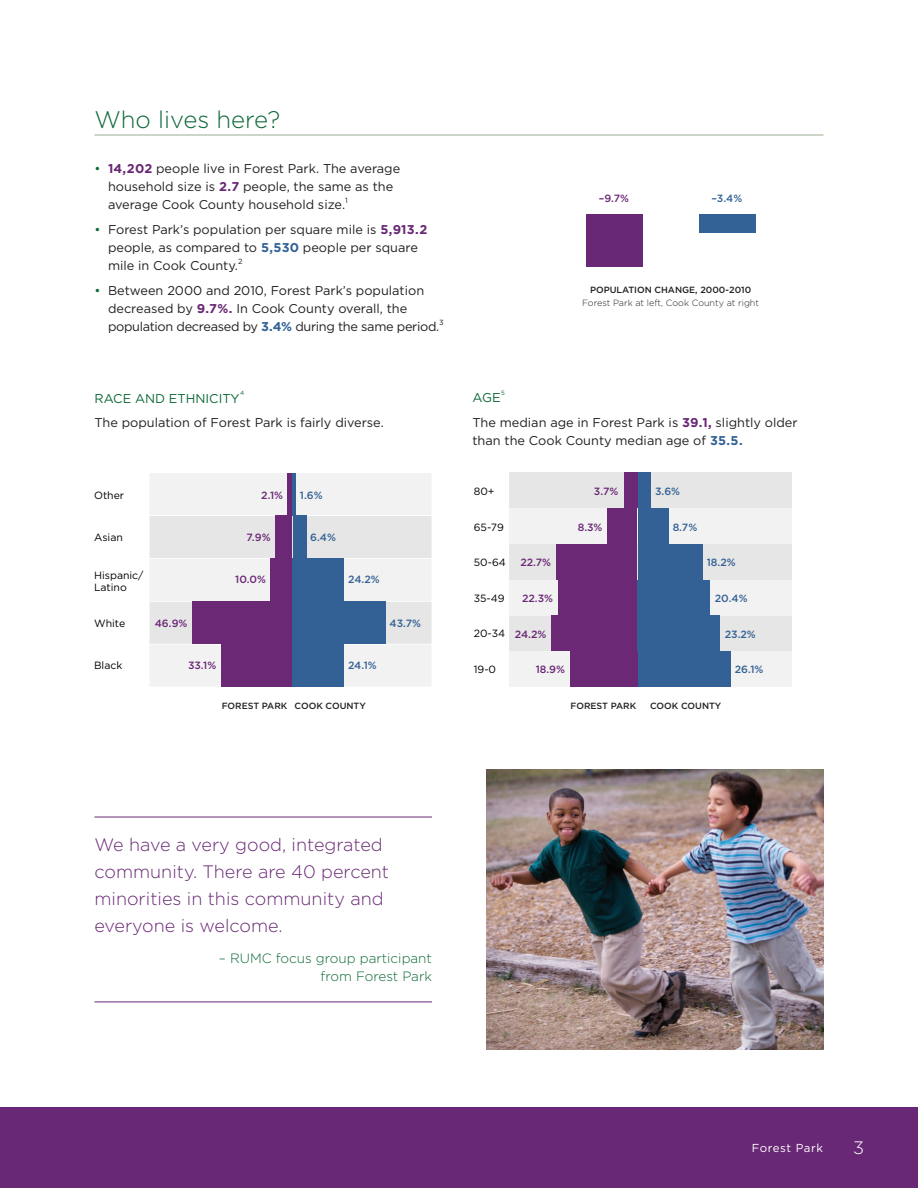
<style>
.page{position:relative;width:918px;height:1188px;background:#fff}
.page>*{position:absolute;margin:0;border:0;box-sizing:border-box;transform-origin:0 0}
.NEW_SECTION_TITLE{font:300 24px "Gotham";color:#0d6937}
.NEW_PULL_QUOTE-FP{font:300 18px/27px "Gotham";color:#692875}
.t1{font:300 18px "Gotham";color:#fff}
.NEW_QUOTE_SOURCE{font:300 13.5px/18px "Gotham";color:#0d6937;text-align:right}
.Body_Copy{font:12.75px/18px "Gotham";color:#231f20}
.A_Head{font:12.75px "Gotham";color:#0d6937}
.t2{font:11.55px "Gotham";letter-spacing:.045em;color:#fff}
.t3{font:10.5px/12px "Gotham";color:#000}
.t4{font:500 10.5px "Gotham";color:#6a2875}
.t5{font:500 10.5px "Gotham";color:#346195}
.B_Head{font:500 10.5px "Gotham";color:#692875}
.B_Head-2{font:500 10.5px "Gotham";color:#336296}
.GRAPH_LABEL{font:500 9px "Gotham";color:#231f20}
.GRAPH_SUB-LABEL{font:300 9px "Gotham";color:#231f20}
.t6{font:7.5px "Gotham";color:#231f20}
.A_Head-2{font:6.15px "Gotham";color:#0d6937}
.s1{color:#0d6937}
.s2{font-weight:700;color:#692875}
.s3{font-weight:700;color:#336296}
</style>
<div class="page">
<div style="left:0;top:1107px;width:918px;height:81px;background:#692875"></div>
<hr style="left:0;top:0;width:1px;height:243px;background:#95c0e6">
<hr style="left:94px;top:135px;width:730px;height:1px;background:#98ae95">
<hr style="left:94px;top:817px;width:338px;height:1px;background:#692875">
<hr style="left:94px;top:1002px;width:338px;height:1px;background:#692875">
<div style="left:510px;top:652px;width:282px;height:35px;background:#f2f2f2"></div>
<div style="left:510px;top:616px;width:282px;height:35px;background:#e6e6e6"></div>
<div style="left:510px;top:580px;width:282px;height:35px;background:#f2f2f2"></div>
<div style="left:510px;top:544px;width:282px;height:35px;background:#e6e6e6"></div>
<div style="left:510px;top:509px;width:282px;height:35px;background:#f2f2f2"></div>
<div style="left:510px;top:473px;width:282px;height:35px;background:#e6e6e6"></div>
<div style="left:570px;top:652px;width:67px;height:35px;background:#6a2875"></div>
<div style="left:551px;top:616px;width:86px;height:35px;background:#6a2875"></div>
<div style="left:558px;top:580px;width:79px;height:35px;background:#6a2875"></div>
<div style="left:557px;top:544px;width:80px;height:35px;background:#6a2875"></div>
<div style="left:608px;top:509px;width:29px;height:35px;background:#6a2875"></div>
<div style="left:624px;top:473px;width:13px;height:35px;background:#6a2875"></div>
<div style="left:638px;top:473px;width:13px;height:35px;background:#346195"></div>
<div style="left:638px;top:509px;width:31px;height:35px;background:#346195"></div>
<div style="left:638px;top:544px;width:64px;height:35px;background:#346195"></div>
<div style="left:638px;top:580px;width:72px;height:35px;background:#346195"></div>
<div style="left:638px;top:616px;width:82px;height:35px;background:#346195"></div>
<div style="left:638px;top:652px;width:92px;height:35px;background:#346195"></div>
<div style="left:150px;top:645px;width:282px;height:42px;background:#f2f2f2"></div>
<div style="left:150px;top:602px;width:282px;height:42px;background:#e6e6e6"></div>
<div style="left:150px;top:559px;width:282px;height:42px;background:#f2f2f2"></div>
<div style="left:150px;top:516px;width:282px;height:42px;background:#e6e6e6"></div>
<div style="left:150px;top:473px;width:282px;height:42px;background:#f2f2f2"></div>
<hr style="left:293px;top:473px;width:3px;height:42px;background:#346195">
<div style="left:293px;top:516px;width:13px;height:42px;background:#346195"></div>
<div style="left:293px;top:559px;width:51px;height:42px;background:#346195"></div>
<div style="left:293px;top:602px;width:93px;height:42px;background:#346195"></div>
<div style="left:293px;top:645px;width:51px;height:42px;background:#346195"></div>
<div style="left:287px;top:473px;width:5px;height:42px;background:#6a2875"></div>
<div style="left:275px;top:516px;width:17px;height:42px;background:#6a2875"></div>
<div style="left:271px;top:559px;width:21px;height:42px;background:#6a2875"></div>
<div style="left:192px;top:602px;width:100px;height:42px;background:#6a2875"></div>
<div style="left:221px;top:645px;width:71px;height:42px;background:#6a2875"></div>
<img style="left:486px;top:769px;width:338px;height:281px">
<div style="left:699px;top:214px;width:57px;height:18px;background:#336296"></div>
<div style="left:586px;top:214px;width:57px;height:52px;background:#692875"></div>
<p class="NEW_SECTION_TITLE" style="left:94px;top:107px;width:187px">Who lives here?</p>
<p class="Body_Copy" style="left:108px;top:159px;width:294px;text-indent:-14px"><span class="s1">•</span> <span class="s2">14,202</span> people live in Forest Park. The average household size is <span class="s2">2.7</span> people, the same as the average Cook County household size.</p>
<p class="t6" style="left:345px;top:197px;width:4px">1</p>
<p class="Body_Copy" style="left:108px;top:220px;width:321px;text-indent:-14px"><span class="s1">•</span> Forest Park’s population per square mile is <span class="s2">5,913.2 </span>people, as compared to <span class="s3">5,530</span> people per square mile in Cook County.</p>
<p class="t6" style="left:238px;top:257px;width:6px">2</p>
<p class="Body_Copy" style="left:108px;top:281px;width:333px;text-indent:-14px"><span class="s1">•</span> Between 2000 and 2010, Forest Park’s population decreased by <span class="s2">9.7%.</span> In Cook County overall, the population decreased by <span class="s3">3.4%</span> during the same period.</p>
<p class="t6" style="left:439px;top:318px;width:6px">3</p>
<p class="A_Head-2" style="left:240px;top:390px;width:6px">4</p>
<p class="Body_Copy" style="left:94px;top:414px;width:291px">The population of Forest Park is fairly diverse.</p>
<p class="A_Head" style="left:94px;top:391px;width:147px">RACE AND ETHNICITY</p>
<p class="B_Head" style="left:599px;top:193px;width:32px">–9.7%</p>
<p class="B_Head-2" style="left:711px;top:193px;width:32px">–3.4%</p>
<p class="GRAPH_LABEL" style="left:590px;top:285px;width:163px">POPULATION CHANGE, 2000-2010</p>
<p class="GRAPH_SUB-LABEL" style="left:582px;top:298px;width:178px">Forest Park at left, Cook County at right</p>
<p class="A_Head-2" style="left:501px;top:389px;width:5px">5</p>
<p class="Body_Copy" style="left:472px;top:413px;width:327px">The median age in Forest Park is <span class="s2">39.1,</span> slightly older than the Cook County median age of <span class="s3">35.5.</span></p>
<p class="A_Head" style="left:472px;top:391px;width:30px">AGE</p>
<p class="t3" style="left:94px;top:489px;width:32px">Other</p>
<p class="t3" style="left:94px;top:531px;width:30px">Asian</p>
<p class="t3" style="left:94px;top:569px;width:51px">Hispanic/<br>Latino</p>
<p class="t3" style="left:94px;top:617px;width:33px">White</p>
<p class="t3" style="left:94px;top:659px;width:30px">Black</p>
<p class="t3" style="left:474px;top:485px;width:22px">80+</p>
<p class="t3" style="left:474px;top:521px;width:31px">65-79</p>
<p class="t3" style="left:474px;top:556px;width:34px">50-64</p>
<p class="t3" style="left:474px;top:592px;width:32px">35-49</p>
<p class="t3" style="left:474px;top:628px;width:33px">20-34</p>
<p class="t3" style="left:474px;top:663px;width:24px">19-0</p>
<p class="t4" style="left:594px;top:485px;width:26px">3.7%</p>
<p class="t5" style="left:655px;top:485px;width:27px">3.6%</p>
<p class="t4" style="left:578px;top:521px;width:26px">8.3%</p>
<p class="t5" style="left:673px;top:521px;width:26px">8.7%</p>
<p class="t4" style="left:261px;top:489px;width:23px">2.1%</p>
<p class="t5" style="left:300px;top:489px;width:24px">1.6%</p>
<p class="t4" style="left:247px;top:531px;width:25px">7.9%</p>
<p class="t5" style="left:310px;top:531px;width:27px">6.4%</p>
<p class="t4" style="left:235px;top:573px;width:32px">10.0%</p>
<p class="t5" style="left:348px;top:573px;width:33px">24.2%</p>
<p class="t4" style="left:520px;top:557px;width:32px">22.7%</p>
<p class="t5" style="left:707px;top:557px;width:30px">18.2%</p>
<p class="t4" style="left:522px;top:592px;width:33px">22.3%</p>
<p class="t5" style="left:715px;top:592px;width:34px">20.4%</p>
<p class="t4" style="left:515px;top:628px;width:33px">24.2%</p>
<p class="t5" style="left:725px;top:628px;width:33px">23.2%</p>
<p class="t4" style="left:536px;top:663px;width:31px">18.9%</p>
<p class="t5" style="left:735px;top:663px;width:30px">26.1%</p>
<p class="t4" style="left:155px;top:617px;width:34px">46.9%</p>
<p class="t5" style="left:390px;top:617px;width:33px">43.7%</p>
<p class="t4" style="left:188px;top:659px;width:30px">33.1%</p>
<p class="t5" style="left:348px;top:659px;width:30px">24.1%</p>
<p class="GRAPH_LABEL" style="left:222px;top:701px;width:67px">FOREST PARK</p>
<p class="GRAPH_LABEL" style="left:295px;top:701px;width:73px">COOK COUNTY</p>
<p class="GRAPH_LABEL" style="left:571px;top:701px;width:67px">FOREST PARK</p>
<p class="GRAPH_LABEL" style="left:650px;top:701px;width:73px">COOK COUNTY</p>
<p class="NEW_PULL_QUOTE-FP" style="left:94px;top:831px;width:296px">We have a very good, integrated community. There are 40 percent minorities in this community and everyone is welcome.</p>
<p class="NEW_QUOTE_SOURCE" style="left:219px;top:950px;width:215px">– RUMC focus group participant from Forest Park</p>
<p class="t2" style="left:752px;top:1141px;width:73px">Forest Park</p>
<p class="t1" style="left:853px;top:1138px;width:12px">3</p>
</div>
